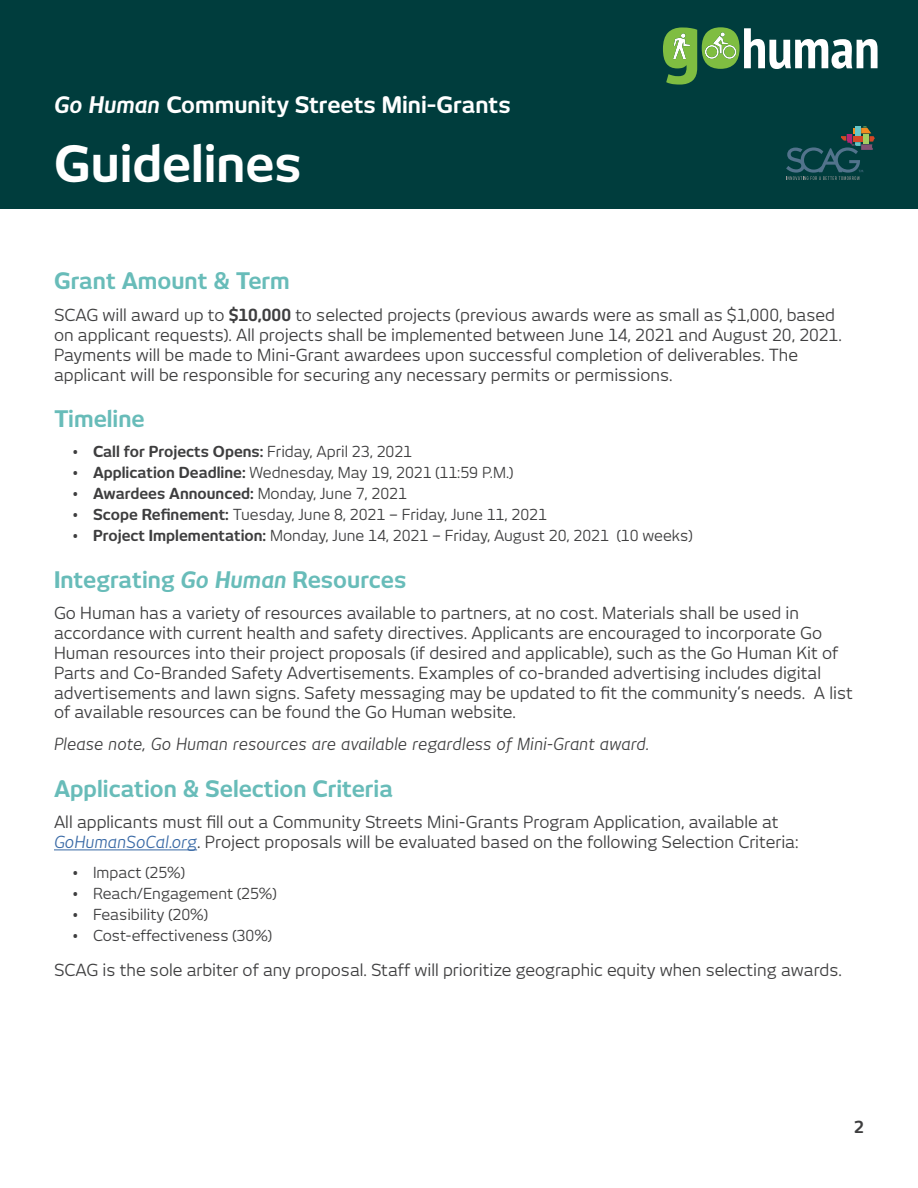
<style>
.page{position:relative;width:918px;height:1188px;background:#fff}
.page>*{position:absolute;margin:0;border:0;box-sizing:border-box;transform-origin:0 0}
.t1{font:700 49.5px "New June";color:#fff}
.t2{font:700 22.5px "New June";color:#68bcb9}
.t3{font:700 22.5px "New June";color:#fff}
.Body{font:16.5px/19.8px "New June";color:#3e3e3f}
.Body-2{font:italic 16.5px "New June";color:#3e3e3f}
.t4{font:700 16.5px "New June";color:#3e3e3f}
.t5{font:15px "New June";color:#3e3e3f}
.t6{font:700 15px "New June";color:#3e3e3f}
.s1{font-style:italic}
.s2{font-weight:700}
.s3{font-weight:400}
.s4{font-style:italic;color:#3667a4}
</style>
<div class="page">
<hr style="left:54px;top:849px;width:143px;height:1px;background:#3667a4">
<div style="left:0;top:0;width:918px;height:209px;background:#003d3d"></div>
<svg style="left:663px;top:27px;width:215px;height:58px"></svg>
<svg style="left:786px;top:126px;width:89px;height:54px"></svg>
<p class="t3" style="left:54px;top:92px;width:458px"><span class="s1">Go Human</span> Community Streets Mini-Grants</p>
<p class="t1" style="left:54px;top:135px;width:249px">Guidelines</p>
<p class="t2" style="left:54px;top:268px;width:237px">Grant Amount &amp; Term</p>
<p class="Body" style="left:54px;top:305px;width:789px">SCAG will award up to <span class="s2">$10,000</span> to selected projects (previous awards were as small as $1,000, based on applicant requests). All projects shall be implemented between June 14, 2021 and August 20, 2021.<br>Payments will be made to Mini-Grant awardees upon successful completion of deliverables. The applicant will be responsible for securing any necessary permits or permissions.</p>
<p class="t2" style="left:54px;top:406px;width:92px">Timeline</p>
<p class="t6" style="left:72px;top:443px;width:342px"><span class="s3">•</span> Call for Projects Opens: <span class="s3">Friday, April 23, 2021</span></p>
<p class="t5" style="left:72px;top:464px;width:443px">• <span class="s2">Application Deadline:</span> Wednesday, May 19, 2021 (11:59 P.M.)</p>
<p class="t5" style="left:72px;top:485px;width:337px">• <span class="s2">Awardees Announced:</span> Monday, June 7, 2021</p>
<p class="t5" style="left:72px;top:506px;width:476px">• <span class="s2">Scope Refinement:</span> Tuesday, June 8, 2021 – Friday, June 11, 2021</p>
<p class="t5" style="left:72px;top:527px;width:622px">• <span class="s2">Project Implementation:</span> Monday, June 14, 2021 – Friday, August 20, 2021 (10 weeks)</p>
<p class="t2" style="left:54px;top:566px;width:354px">Integrating <span class="s1">Go Human</span> Resources</p>
<p class="Body" style="left:54px;top:603px;width:800px">Go Human has a variety of resources available to partners, at no cost. Materials shall be used in accordance with current health and safety directives. Applicants are encouraged to incorporate Go Human resources into their project proposals (if desired and applicable), such as the Go Human Kit of Parts and Co-Branded Safety Advertisements. Examples of co-branded advertising includes digital advertisements and lawn signs. Safety messaging may be updated to fit the community’s needs. A list of available resources can be found the Go Human website.</p>
<p class="Body-2" style="left:54px;top:734px;width:597px">Please note, Go Human resources are available regardless of Mini-Grant award.</p>
<p class="t2" style="left:54px;top:775px;width:340px">Application &amp; Selection Criteria</p>
<p class="Body" style="left:54px;top:812px;width:746px">All applicants must fill out a Community Streets Mini-Grants Program Application, available at<br><span class="s4">GoHumanSoCal.org</span>. Project proposals will be evaluated based on the following Selection Criteria:</p>
<p class="t5" style="left:72px;top:864px;width:114px">• Impact (25%)</p>
<p class="t5" style="left:72px;top:885px;width:206px">• Reach/Engagement (25%)</p>
<p class="t5" style="left:72px;top:906px;width:137px">• Feasibility (20%)</p>
<p class="t5" style="left:72px;top:927px;width:202px">• Cost-effectiveness (30%)</p>
<p class="Body" style="left:54px;top:960px;width:789px">SCAG is the sole arbiter of any proposal. Staff will prioritize geographic equity when selecting awards.</p>
<p class="t4" style="left:854px;top:1117px;width:11px">2</p>
</div>
